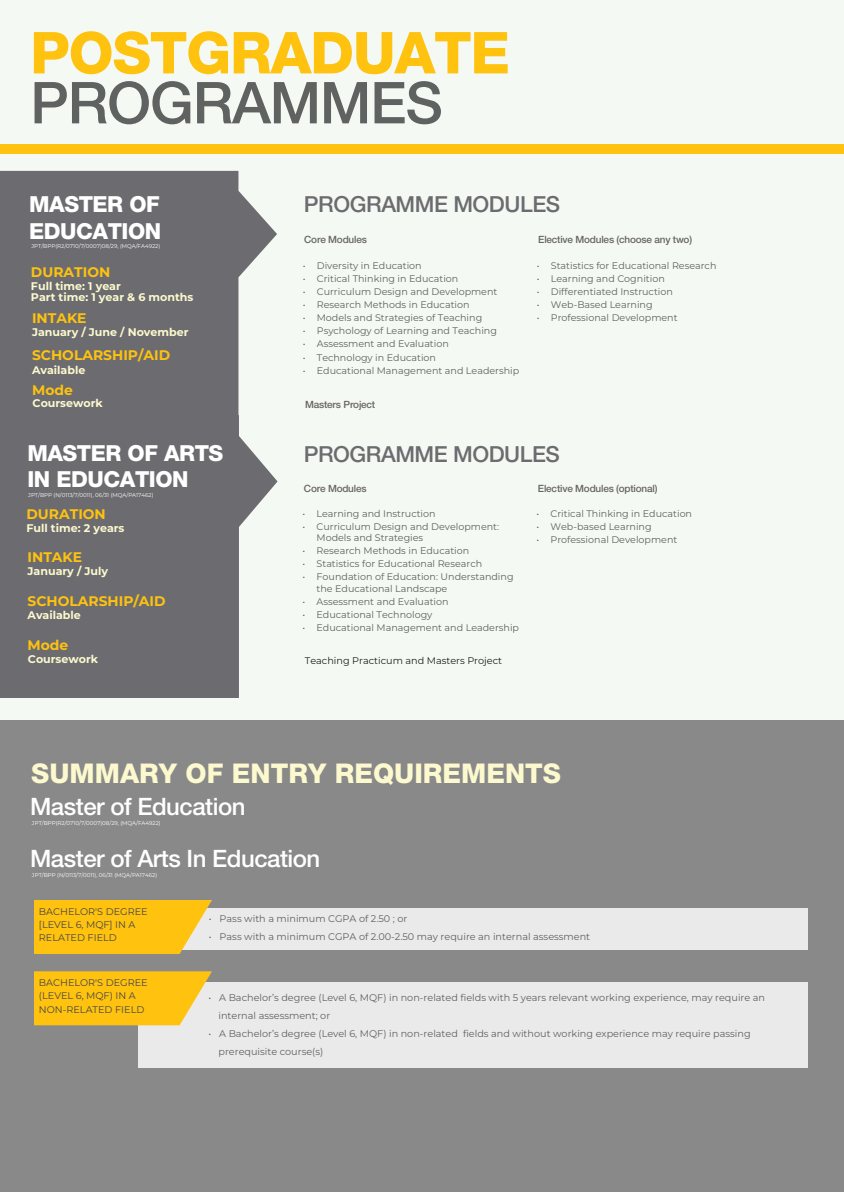
<style>
.page{position:relative;width:844px;height:1192px;background:#fff}
.page>*{position:absolute;margin:0;border:0;box-sizing:border-box;transform-origin:0 0}
.t1{font:800 57.8px "Helvetica Neue LT Std";letter-spacing:-.02em;color:#fec20f}
.t2{font:500 57.8px "Helvetica Neue LT Std";letter-spacing:-.02em;color:#606161}
.t3{font:800 27.2px "Helvetica Neue LT Std";color:#fcf9ce}
.t4{font:500 24px "Helvetica Neue LT Std";letter-spacing:-.02em;color:#fff}
.t5{font:800 22.2px/26.6px "Helvetica Neue LT Std";letter-spacing:-.02em;color:#fff}
.t6{font:500 22.2px "Helvetica Neue LT Std";letter-spacing:-.02em;color:#6c6c70}
.t7{font:700 13.8px "Montserrat";color:#fec20f}
.t8{font:700 11px/11.2px "Montserrat";color:#fcf9ce}
.t9{font:500 10px "Helvetica Neue LT Std";letter-spacing:-.02em;color:#68665f}
.t10{font:9.6px/11.4px "Montserrat";color:#606161}
.t11{font:100 9.6px/18px "Montserrat";color:#606161}
.t12{font:100 9.6px/13.2px "Montserrat";color:#474748}
.t13{font:100 9.6px "Montserrat";color:#231f20}
.t14{font:5.6px "Montserrat";color:#fff}
</style>
<div class="page">
<div style="left:0;top:0;width:844px;height:832px;background:#f4f9f3"></div>
<div style="left:0;top:720px;width:844px;height:472px;background:#89898a"></div>
<svg style="left:0;top:171px;width:277px;height:244px;background:#7b7c7f"></svg>
<svg style="left:0;top:415px;width:278px;height:283px;background:#7c7c7f"></svg>
<div style="left:138px;top:908px;width:670px;height:42px;background:#eaeaea"></div>
<svg style="left:34px;top:900px;width:178px;height:54px;background:#fac420"></svg>
<div style="left:138px;top:982px;width:670px;height:86px;background:#eaeaea"></div>
<svg style="left:34px;top:971px;width:178px;height:54px;background:#fbc422"></svg>
<div style="left:0;top:144px;width:844px;height:10px;background:#fec20f"></div>
<h1 class="t1" style="left:30px;top:18px;width:481px">POSTGRADUATE</h1>
<h1 class="t2" style="left:30px;top:68px;width:414px">PROGRAMMES</h1>
<h3 class="t5" style="left:29px;top:191px;width:134px">MASTER OF<br>EDUCATION</h3>
<h3 class="t6" style="left:304px;top:191px;width:258px">PROGRAMME MODULES</h3>
<p class="t10" style="left:303px;top:260px;width:121px">• Diversity in Education</p>
<p class="t10" style="left:303px;top:273px;width:157px">• Critical Thinking in Education</p>
<p class="t10" style="left:303px;top:286px;width:196px">• Curriculum Design and Development</p>
<p class="t10" style="left:303px;top:299px;width:168px">• Research Methods in Education</p>
<p class="t10" style="left:303px;top:312px;width:181px">• Models and Strategies of Teaching</p>
<p class="t10" style="left:303px;top:325px;width:196px">• Psychology of Learning and Teaching</p>
<p class="t10" style="left:303px;top:338px;width:148px">• Assessment and Evaluation</p>
<p class="t10" style="left:303px;top:351px;width:135px">• Technology in Education</p>
<p class="t10" style="left:303px;top:364px;width:218px">• Educational Management and Leadership</p>
<p class="t9" style="left:304px;top:233px;width:64px">Core Modules</p>
<p class="t9" style="left:538px;top:233px;width:155px">Elective Modules (choose any two)</p>
<p class="t14" style="left:32px;top:242px;width:130px">JPT/BPP(R2/0710/7/0007)08/29, (MQA/FA4922)</p>
<p class="t10" style="left:537px;top:260px;width:181px">• Statistics for Educational Research</p>
<p class="t10" style="left:537px;top:273px;width:130px">• Learning and Cognition</p>
<p class="t10" style="left:537px;top:286px;width:138px">• Differentiated Instruction</p>
<p class="t10" style="left:537px;top:299px;width:117px">• Web-Based Learning</p>
<p class="t10" style="left:537px;top:312px;width:142px">• Professional Development</p>
<h3 class="t7" style="left:31px;top:262px;width:81px">DURATION</h3>
<p class="t8" style="left:31px;top:280px;width:164px">Full time: 1 year<br>Part time: 1 year &amp; 6 months</p>
<h3 class="t7" style="left:32px;top:308px;width:56px">INTAKE</h3>
<p class="t8" style="left:32px;top:326px;width:158px">January / June / November</p>
<h3 class="t7" style="left:32px;top:346px;width:140px">SCHOLARSHIP/AID</h3>
<p class="t8" style="left:32px;top:363px;width:55px">Available</p>
<h3 class="t7" style="left:32px;top:380px;width:42px">Mode</h3>
<p class="t8" style="left:33px;top:397px;width:72px">Coursework</p>
<h3 class="t5" style="left:27px;top:440px;width:198px">MASTER OF ARTS<br>IN EDUCATION</h3>
<p class="t14" style="left:28px;top:491px;width:127px">JPT/BPP (N/0113/7/0011), 06/31 (MQA/PA17462)</p>
<h3 class="t7" style="left:27px;top:504px;width:81px">DURATION</h3>
<p class="t8" style="left:27px;top:522px;width:100px">Full time: 2 years</p>
<h3 class="t7" style="left:28px;top:547px;width:56px">INTAKE</h3>
<p class="t8" style="left:28px;top:565px;width:82px">January / July</p>
<h3 class="t7" style="left:28px;top:591px;width:140px">SCHOLARSHIP/AID</h3>
<p class="t8" style="left:28px;top:609px;width:55px">Available</p>
<h3 class="t7" style="left:27px;top:636px;width:42px">Mode</h3>
<p class="t8" style="left:28px;top:653px;width:72px">Coursework</p>
<p class="t9" style="left:305px;top:399px;width:72px">Masters Project</p>
<h3 class="t6" style="left:304px;top:441px;width:258px">PROGRAMME MODULES</h3>
<p class="t9" style="left:304px;top:483px;width:64px">Core Modules</p>
<p class="t10" style="left:302px;top:507px;width:135px">• Learning and Instruction</p>
<p class="t10" style="left:317px;top:520px;width:184px;text-indent:-14px">• Curriculum Design and Development:<br>Models and Strategies</p>
<p class="t10" style="left:302px;top:545px;width:168px">• Research Methods in Education</p>
<p class="t10" style="left:302px;top:558px;width:181px">• Statistics for Educational Research</p>
<p class="t10" style="left:317px;top:571px;width:199px;text-indent:-14px">• Foundation of Education: Understanding the Educational Landscape</p>
<p class="t10" style="left:302px;top:595px;width:148px">• Assessment and Evaluation</p>
<p class="t10" style="left:302px;top:609px;width:132px">• Educational Technology</p>
<p class="t10" style="left:302px;top:622px;width:218px">• Educational Management and Leadership</p>
<p class="t13" style="left:305px;top:654px;width:199px">Teaching Practicum and Masters Project</p>
<p class="t9" style="left:538px;top:483px;width:121px">Elective Modules (optional)</p>
<p class="t10" style="left:536px;top:507px;width:157px">• Critical Thinking in Education</p>
<p class="t10" style="left:536px;top:520px;width:117px">• Web-based Learning</p>
<p class="t10" style="left:536px;top:533px;width:142px">• Professional Development</p>
<h2 class="t3" style="left:31px;top:757px;width:531px">SUMMARY OF ENTRY REQUIREMENTS</h2>
<h3 class="t4" style="left:30px;top:792px;width:217px">Master of Education</h3>
<p class="t14" style="left:32px;top:819px;width:130px">JPT/BPP(R2/0710/7/0007)08/29, (MQA/FA4922)</p>
<h3 class="t4" style="left:30px;top:844px;width:292px">Master of Arts In Education</h3>
<p class="t14" style="left:32px;top:871px;width:127px">JPT/BPP (N/0113/7/0011), 06/31 (MQA/PA17462)</p>
<p class="t12" style="left:39px;top:905px;width:110px">BACHELOR'S DEGREE [LEVEL 6, MQF] IN A<br>RELATED FIELD</p>
<p class="t11" style="left:209px;top:910px;width:200px">• Pass with a minimum CGPA of 2.50 ; or</p>
<p class="t11" style="left:209px;top:928px;width:383px">• Pass with a minimum CGPA of 2.00-2.50 may require an internal assessment</p>
<p class="t12" style="left:39px;top:976px;width:110px">BACHELOR'S DEGREE (LEVEL 6, MQF) IN A<br>NON-RELATED FIELD</p>
<p class="t11" style="left:219px;top:988px;width:548px;text-indent:-10px">• A Bachelor’s degree (Level 6, MQF) in non-related fields with 5 years relevant working experience, may require an internal assessment; or</p>
<p class="t11" style="left:219px;top:1024px;width:534px;text-indent:-10px">• A Bachelor’s degree (Level 6, MQF) in non-related fields and without working experience may require passing prerequisite course(s)</p>
</div>
